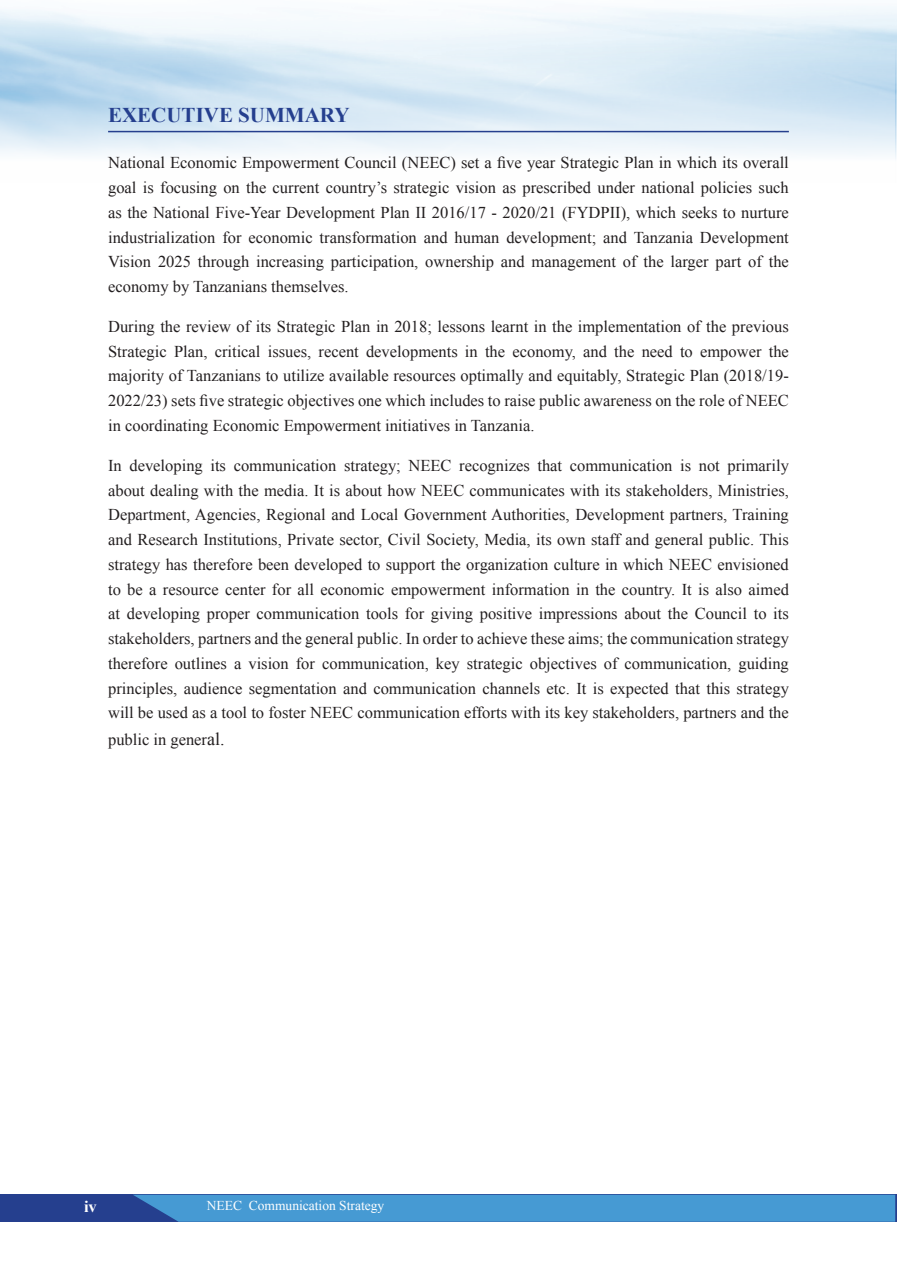
<style>
.page{position:relative;width:897px;height:1267px;background:#fff}
.page>*{position:absolute;margin:0;border:0;box-sizing:border-box;transform-origin:0 0}
.t1{font:700 21px "Times New Roman";color:#253f8e}
.t2{font:16.5px/24.8px "Times New Roman";color:#231f20;text-align:justify}
.t3{font:700 16.5px "Times New Roman";color:#fff}
.t4{font:13.5px "Times New Roman";color:#fff}
.s1{font-size:18px}
</style>
<div class="page">
<div style="left:0;top:1194px;width:895px;height:27px;background:#253f8e"></div>
<div style="left:133px;top:1194px;width:763px;height:27px;background:#469ad3"></div>
<img style="left:0;top:6px;width:896px;height:153px">
<hr style="left:108px;top:131px;width:680px;height:1px;background:#253f8e">
<p class="t1" style="left:108px;top:101px;width:243px">EXECUTIVE SUMMARY</p>
<p class="t2" style="left:108px;top:150px;width:682px">National Economic Empowerment Council (NEEC) set a five year Strategic Plan in which its overall goal is focusing on the current country’s strategic vision as prescribed under national policies such as the National Five-Year Development Plan II 2016/17 - 2020/21 (FYDPII), which seeks to nurture industrialization for economic transformation and human development; and Tanzania Development Vision 2025 through increasing participation, ownership and management of the larger part of the economy by Tanzanians themselves.</p>
<p class="t2" style="left:108px;top:314px;width:682px">During the review of its Strategic Plan in 2018; lessons learnt in the implementation of the previous Strategic Plan, critical issues, recent developments in the economy, and the need to empower the majority of Tanzanians to utilize available resources optimally and equitably, Strategic Plan (2018/19- 2022/23) sets five strategic objectives one which includes to raise public awareness on the role of NEEC in coordinating Economic Empowerment initiatives in Tanzania.</p>
<p class="t2" style="left:108px;top:452px;width:682px">In developing its communication strategy; NEEC recognizes that communication is not primarily about dealing with the media. It is about how NEEC communicates with its stakeholders, Ministries, Department, Agencies, Regional and Local Government Authorities, Development partners, Training and Research Institutions, Private sector, Civil Society, Media, its own staff and general public. This strategy has therefore been developed to support the organization culture in which NEEC envisioned to be a resource center for all economic empowerment information in the country. It is also aimed at developing proper communication tools for giving positive impressions about the Council to its stakeholders, partners and the general public. In order to achieve these aims; the communication strategy therefore outlines a vision for communication, key strategic objectives of communication, guiding principles, audience segmentation and communication channels etc. It is expected that this strategy will be used as a tool to foster NEEC communication efforts with its key stakeholders, partners and the</p>
<p class="t2" style="left:108px;top:727px;width:118px">public in gener<span class="s1">al.</span></p>
<p class="t3" style="left:84px;top:1195px;width:14px">iv</p>
<p class="t4" style="left:207px;top:1196px;width:179px">NEEC Communication Strategy</p>
</div>
